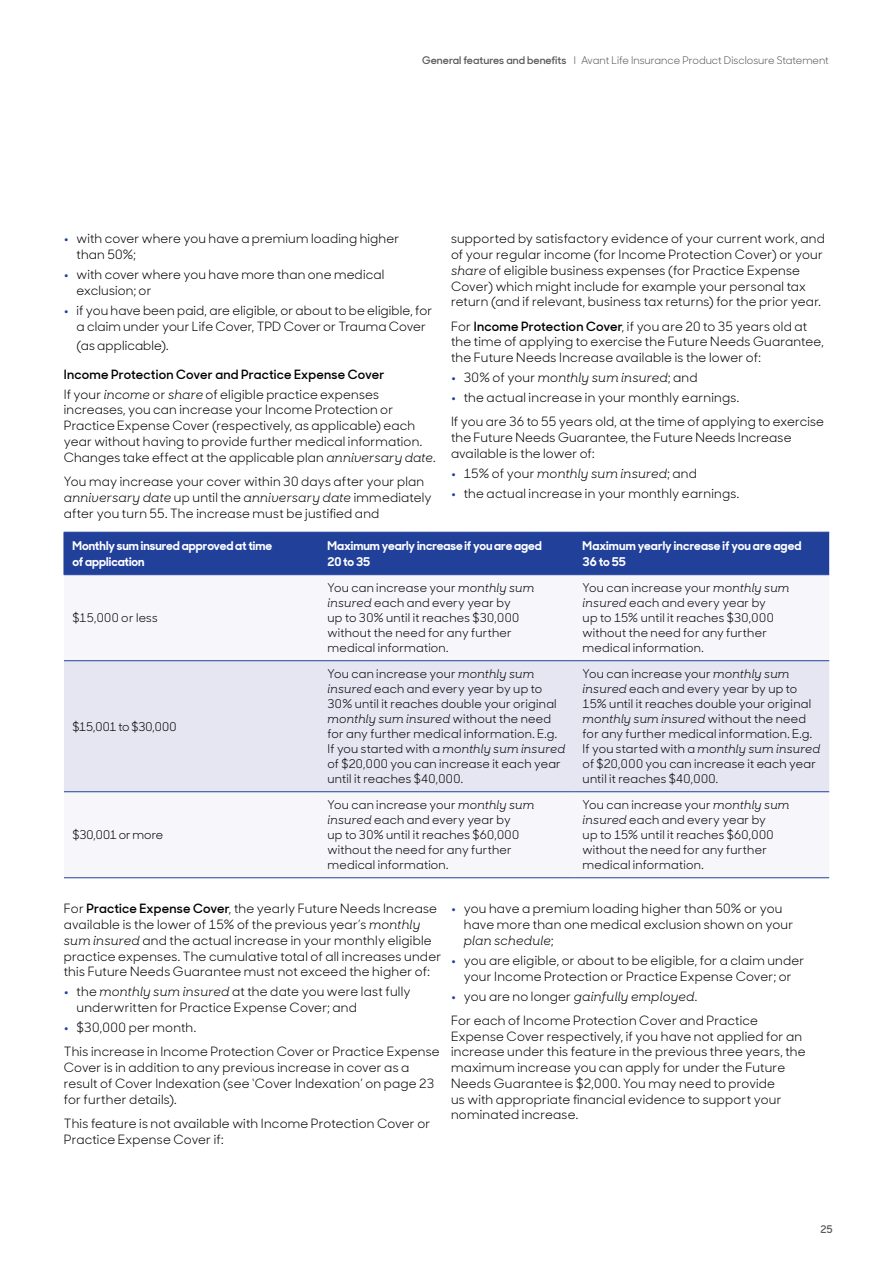
<style>
.page{position:relative;width:893px;height:1263px;background:#fff}
.page>*{position:absolute;margin:0;border:0;box-sizing:border-box;transform-origin:0 0}
._0__Body_text{font:12.75px/15.8px "Sharp Sans Display No 1";letter-spacing:.015em;color:#000}
.t1{font:italic 12.75px "Sharp Sans Display No 1";letter-spacing:.015em;color:#000}
._2_1_Sub_2{font:600 12.75px "Sharp Sans Display No 1";letter-spacing:.015em;color:#000}
._0__Body_text-2{font:12px/15px "Sharp Sans Display No 1";letter-spacing:.02em;color:#000}
._0__Body_text-3{font:700 12px/16.5px "Sharp Sans Display No 1";color:#fff}
._0__Body_text-4{font:12px "Sharp Sans Display No 1";letter-spacing:-.005em;color:#000}
.Footer_Right{font:10.5px "Sharp Sans Display No 1";color:#58595b}
.t2{font:600 10.5px "Sharp Sans Display No 1";color:#58595b}
.s1{font-weight:600}
.s2{font-weight:700;color:#21409a}
.s3{font-style:italic}
.s4{font-weight:700;font-style:normal;color:#21409a}
.s5{font-style:normal}
</style>
<div class="page">
<div style="left:65px;top:533px;width:764px;height:41px;background:#21409a"></div>
<div style="left:64px;top:575px;width:765px;height:218px;background:#f7f6fb"></div>
<div style="left:64px;top:661px;width:765px;height:130px;background:#e6e6f3"></div>
<hr style="left:64px;top:532px;width:255px;height:1px;background:#21409a">
<hr style="left:64px;top:532px;width:1px;height:42px;background:#21409a">
<hr style="left:319px;top:532px;width:255px;height:1px;background:#21409a">
<hr style="left:574px;top:532px;width:255px;height:1px;background:#21409a">
<hr style="left:64px;top:574px;width:255px;height:1px;background:#21409a">
<hr style="left:319px;top:574px;width:255px;height:1px;background:#21409a">
<hr style="left:574px;top:574px;width:255px;height:1px;background:#21409a">
<hr style="left:64px;top:660px;width:255px;height:1px;background:#21409a">
<hr style="left:319px;top:660px;width:255px;height:1px;background:#21409a">
<hr style="left:574px;top:660px;width:255px;height:1px;background:#21409a">
<hr style="left:64px;top:791px;width:255px;height:1px;background:#21409a">
<hr style="left:319px;top:791px;width:255px;height:1px;background:#21409a">
<hr style="left:574px;top:791px;width:255px;height:1px;background:#21409a">
<hr style="left:64px;top:877px;width:255px;height:1px;background:#21409a">
<hr style="left:319px;top:877px;width:255px;height:1px;background:#21409a">
<hr style="left:574px;top:877px;width:255px;height:1px;background:#21409a">
<p class="Footer_Right" style="left:422px;top:52px;width:408px"><span class="s1">General features and benefits</span> l Avant Life Insurance Product Disclosure Statement</p>
<p class="_0__Body_text" style="left:77px;top:230px;width:324px;text-indent:-13px"><span class="s2">•</span> with cover where you have a premium loading higher than 50%;</p>
<p class="_0__Body_text" style="left:77px;top:266px;width:309px;text-indent:-13px"><span class="s2">•</span> with cover where you have more than one medical exclusion; or</p>
<p class="_0__Body_text" style="left:64px;top:301px;width:370px;text-align:center"><span class="s2">•</span> if you have been paid, are eligible, or about to be eligible, for a claim under your Life Cover, TPD Cover or Trauma Cover</p>
<p class="_0__Body_text" style="left:77px;top:337px;width:94px">(as applicable).</p>
<p class="_2_1_Sub_2" style="left:64px;top:364px;width:322px">Income Protection Cover and Practice Expense Cover</p>
<p class="_0__Body_text" style="left:64px;top:385px;width:373px">If your <span class="s3">income</span> or <span class="s3">share</span> of eligible practice expenses increases, you can increase your Income Protection or Practice Expense Cover (respectively, as applicable) each year without having to provide further medical information.<br>Changes take effect at the applicable plan <span class="s3">anniversary date</span>.</p>
<p class="_0__Body_text" style="left:64px;top:472px;width:369px">You may increase your cover within 30 days after your plan <span class="s3">anniversary date</span> up until the <span class="s3">anniversary date</span> immediately after you turn 55. The increase must be justified and</p>
<p class="_0__Body_text" style="left:451px;top:230px;width:375px">supported by satisfactory evidence of your current work, and of your regular income (for Income Protection Cover) or your <span class="s3">share</span> of eligible business expenses (for Practice Expense Cover) which might include for example your personal tax return (and if relevant, business tax returns) for the prior year.</p>
<p class="_0__Body_text" style="left:451px;top:317px;width:375px">For <span class="s1">Income Protection Cover</span>, if you are 20 to 35 years old at the time of applying to exercise the Future Needs Guarantee, the Future Needs Increase available is the lower of:</p>
<p class="t1" style="left:451px;top:368px;width:248px"><span class="s4">•</span> <span class="s5">30% of your</span> monthly sum insured<span class="s5">; and</span></p>
<p class="_0__Body_text" style="left:451px;top:389px;width:290px"><span class="s2">•</span> the actual increase in your monthly earnings.</p>
<p class="_0__Body_text" style="left:451px;top:413px;width:375px">If you are 36 to 55 years old, at the time of applying to exercise the Future Needs Guarantee, the Future Needs Increase available is the lower of:</p>
<p class="t1" style="left:451px;top:464px;width:247px"><span class="s4">•</span> <span class="s5">15% of your</span> monthly sum insured<span class="s5">; and</span></p>
<p class="_0__Body_text" style="left:451px;top:484px;width:290px"><span class="s2">•</span> the actual increase in your monthly earnings.</p>
<p class="_0__Body_text-3" style="left:72px;top:536px;width:201px">Monthly sum insured approved at time of application</p>
<p class="_0__Body_text-3" style="left:328px;top:536px;width:216px">Maximum yearly increase if you are aged<br>20 to 35</p>
<p class="_0__Body_text-3" style="left:583px;top:536px;width:220px">Maximum yearly increase if you are aged<br>36 to 55</p>
<p class="_0__Body_text-2" style="left:72px;top:609px;width:87px">$15,000 or less</p>
<p class="_0__Body_text-2" style="left:72px;top:718px;width:105px">$15,001 to $30,000</p>
<p class="_0__Body_text-2" style="left:328px;top:579px;width:208px">You can increase your <span class="s3">monthly sum insured</span> each and every year by<br>up to 30% until it reaches $30,000 without the need for any further medical information.</p>
<p class="_0__Body_text-2" style="left:583px;top:579px;width:208px">You can increase your <span class="s3">monthly sum insured</span> each and every year by<br>up to 15% until it reaches $30,000 without the need for any further medical information.</p>
<p class="_0__Body_text-2" style="left:328px;top:665px;width:239px">You can increase your <span class="s3">monthly sum insured</span> each and every year by up to 30% until it reaches double your original <span class="s3">monthly sum insured</span> without the need for any further medical information. E.g.<br>If you started with a <span class="s3">monthly sum insured </span>of $20,000 you can increase it each year until it reaches $40,000.</p>
<p class="_0__Body_text-2" style="left:583px;top:665px;width:239px">You can increase your <span class="s3">monthly sum insured</span> each and every year by up to 15% until it reaches double your original <span class="s3">monthly sum insured</span> without the need for any further medical information. E.g.<br>If you started with a <span class="s3">monthly sum insured </span>of $20,000 you can increase it each year until it reaches $40,000.</p>
<p class="_0__Body_text-2" style="left:328px;top:796px;width:208px">You can increase your <span class="s3">monthly sum insured</span> each and every year by<br>up to 30% until it reaches $60,000 without the need for any further medical information.</p>
<p class="_0__Body_text-2" style="left:583px;top:796px;width:208px">You can increase your <span class="s3">monthly sum insured</span> each and every year by<br>up to 15% until it reaches $60,000 without the need for any further medical information.</p>
<p class="_0__Body_text" style="left:64px;top:900px;width:379px">For <span class="s1">Practice Expense Cover</span>, the yearly Future Needs Increase available is the lower of 15% of the previous year’s <span class="s3">monthly sum insured</span> and the actual increase in your monthly eligible practice expenses. The cumulative total of all increases under this Future Needs Guarantee must not exceed the higher of:</p>
<p class="_0__Body_text" style="left:77px;top:983px;width:336px;text-indent:-13px"><span class="s2">•</span> the <span class="s3">monthly sum insured</span> at the date you were last fully underwritten for Practice Expense Cover; and</p>
<p class="_0__Body_text" style="left:64px;top:1019px;width:134px"><span class="s2">•</span> $30,000 per month.</p>
<p class="_0__Body_text" style="left:64px;top:1043px;width:377px">This increase in Income Protection Cover or Practice Expense Cover is in addition to any previous increase in cover as a result of Cover Indexation (see ‘Cover Indexation’ on page 23 for further details).</p>
<p class="_0__Body_text" style="left:64px;top:1114px;width:368px">This feature is not available with Income Protection Cover or<br>Practice Expense Cover if:</p>
<p class="_0__Body_text-4" style="left:72px;top:825px;width:92px">$30,001 or more</p>
<p class="_0__Body_text" style="left:464px;top:900px;width:331px;text-indent:-13px"><span class="s2">•</span> you have a premium loading higher than 50% or you have more than one medical exclusion shown on your <span class="s3">plan schedule</span>;</p>
<p class="_0__Body_text" style="left:451px;top:951px;width:355px;text-align:center"><span class="s2">•</span> you are eligible, or about to be eligible, for a claim under your Income Protection or Practice Expense Cover; or</p>
<p class="t1" style="left:451px;top:987px;width:248px"><span class="s4">•</span> <span class="s5">you are no longer</span> gainfully employed<span class="s5">.</span></p>
<p class="_0__Body_text" style="left:451px;top:1011px;width:356px">For each of Income Protection Cover and Practice Expense Cover respectively, if you have not applied for an increase under this feature in the previous three years, the maximum increase you can apply for under the Future Needs Guarantee is $2,000. You may need to provide<br>us with appropriate financial evidence to support your nominated increase.</p>
<p class="t2" style="left:820px;top:1221px;width:14px">25</p>
</div>
